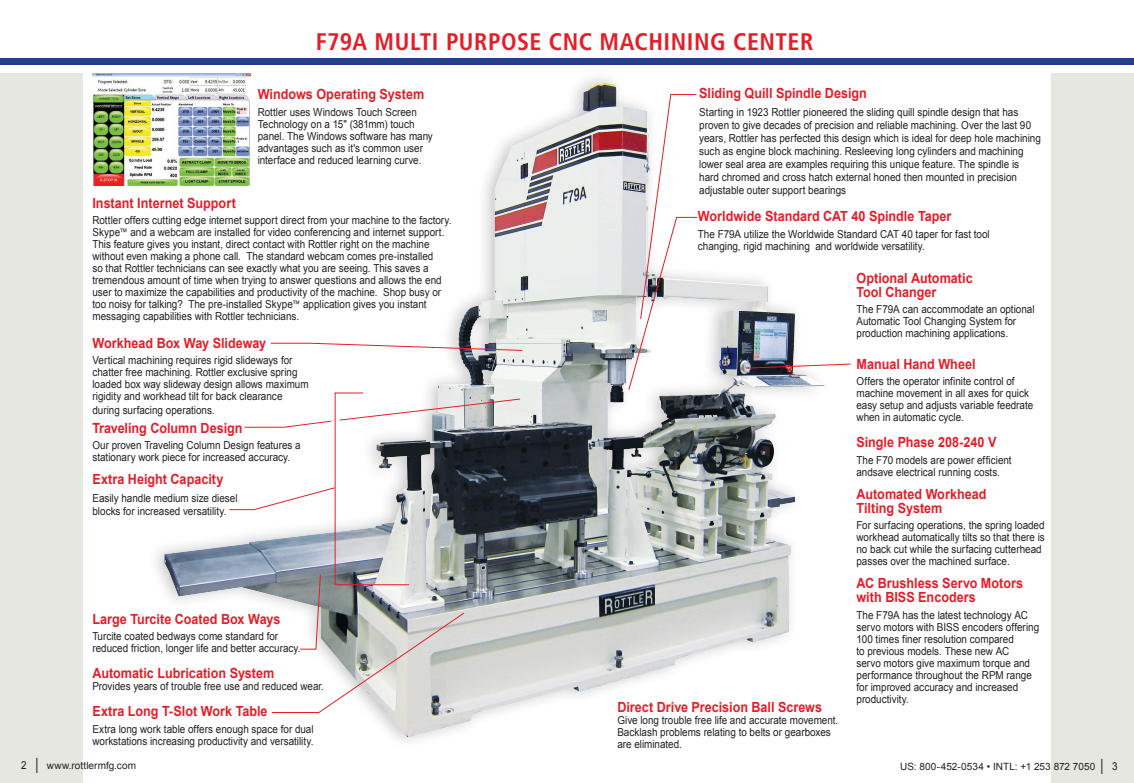
<style>
.page{position:relative;width:1134px;height:783px;background:#fff}
.page>*{position:absolute;margin:0;border:0;box-sizing:border-box;transform-origin:0 0}
.t1{font:700 condensed 24px "Frutiger";letter-spacing:.02em;color:#e41e29}
.t2{font:700 14px/14px "Arial";color:#e41e29;scale:.9 1}
.t3{font:11px/12px "Arial";color:#231f20;scale:.9 1}
.t4{font:10px "Arial";letter-spacing:.01em;color:#231f20}
.s1{font-size:9px}
.s2{font-size:21px}
</style>
<div class="page">
<div style="left:0;top:74px;width:83px;height:709px;background:#e6e7e0"></div>
<div style="left:1051px;top:74px;width:83px;height:709px;background:#e6e7e0"></div>
<img style="left:156px;top:79px;width:695px;height:663px">
<img style="left:92px;top:74px;width:159px;height:112px">
<svg style="left:628px;top:94px;width:70px;height:296px"></svg>
<svg style="left:270px;top:343px;width:253px;height:8px"></svg>
<div style="left:0;top:58px;width:1134px;height:7px;background:#253f8e"></div>
<svg style="left:745px;top:364px;width:106px;height:5px"></svg>
<svg style="left:229px;top:392px;width:291px;height:321px"></svg>
<h1 class="t1" style="left:316px;top:27px;width:499px">F79A MULTI PURPOSE CNC MACHINING CENTER</h1>
<p class="t2" style="left:699px;top:87px;width:188px">Sliding Quill Spindle Design</p>
<p class="t3" style="left:699px;top:106px;width:381px;line-height:13px">Starting in 1923 Rottler pioneered the sliding quill spindle design that has proven to give decades of precision and reliable machining. Over the last 90 years, Rottler has perfected this design which is ideal for deep hole machining such as engine block machining. Resleeving long cylinders and machining lower seal area are examples requiring this unique feature. The spindle is hard chromed and cross hatch external honed then mounted in precision adjustable outer support bearings</p>
<p class="t2" style="left:258px;top:88px;width:187px">Windows Operating System</p>
<p class="t3" style="left:258px;top:106px;width:196px">Rottler uses Windows Touch Screen Technology on a 15" (381mm) touch panel. The Windows software has many advantages such as it's common user interface and reduced learning curve.</p>
<p class="t2" style="left:92px;top:196px;width:161px">Instant Internet Support</p>
<p class="t3" style="left:92px;top:215px;width:401px">Rottler offers cutting edge internet support direct from your machine to the factory.<br>Skype<span class="s1">™</span> and a webcam are installed for video conferencing and internet support.<br>This feature gives you instant, direct contact with Rottler right on the machine without even making a phone call. The standard webcam comes pre-installed<br>so that Rottler technicians can see exactly what you are seeing. This saves a tremendous amount of time when trying to answer questions and allows the end user to maximize the capabilities and productivity of the machine. Shop busy or too noisy for talking? The pre-installed Skype<span class="s1">™</span> application gives you instant messaging capabilities with Rottler technicians.</p>
<p class="t2" style="left:92px;top:336px;width:195px">Workhead Box Way Slideway</p>
<p class="t3" style="left:92px;top:355px;width:242px">Vertical machining requires rigid slideways for chatter free machining. Rottler exclusive spring loaded box way slideway design allows maximum rigidity and workhead tilt for back clearance</p>
<p class="t3" style="left:92px;top:405px;width:137px">during surfacing operations.</p>
<p class="t2" style="left:92px;top:421px;width:168px">Traveling Column Design</p>
<p class="t3" style="left:92px;top:440px;width:233px">Our proven Traveling Column Design features a stationary work piece for increased accuracy.</p>
<p class="t2" style="left:92px;top:473px;width:147px">Extra Height Capacity</p>
<p class="t3" style="left:92px;top:492px;width:163px;line-height:13px">Easily handle medium size diesel blocks for increased versatility.</p>
<p class="t2" style="left:698px;top:210px;width:283px">Worldwide Standard CAT 40 Spindle Taper</p>
<p class="t3" style="left:698px;top:228px;width:326px">The F79A utilize the Worldwide Standard CAT 40 taper for fast tool changing, rigid machining and worldwide versatility.</p>
<p class="t2" style="left:856px;top:271px;width:131px">Optional Automatic<br>Tool Changer</p>
<p class="t3" style="left:856px;top:303px;width:199px">The F79A can accommodate an optional<br>Automatic Tool Changing System for production machining applications.</p>
<p class="t2" style="left:856px;top:357px;width:134px">Manual Hand Wheel</p>
<p class="t3" style="left:856px;top:375px;width:198px">Offers the operator infinite control of machine movement in all axes for quick easy setup and adjusts variable feedrate when in automatic cycle.</p>
<p class="t2" style="left:856px;top:436px;width:157px">Single Phase 208-240 V</p>
<p class="t3" style="left:856px;top:454px;width:174px">The F70 models are power efficient andsave electrical running costs.</p>
<p class="t2" style="left:856px;top:487px;width:146px">Automated Workhead<br>Tilting System</p>
<p class="t3" style="left:856px;top:519px;width:211px">For surfacing operations, the spring loaded workhead automatically tilts so that there is no back cut while the surfacing cutterhead passes over the machined surface.</p>
<p class="t2" style="left:856px;top:577px;width:187px">AC Brushless Servo Motors with BISS Encoders</p>
<p class="t3" style="left:856px;top:609px;width:205px">The F79A has the latest technology AC servo motors with BISS encoders offering 100 times finer resolution compared<br>to previous models. These new AC<br>servo motors give maximum torque and performance throughout the RPM range for improved accuracy and increased productivity.</p>
<p class="t2" style="left:92px;top:612px;width:210px">Large Turcite Coated Box Ways</p>
<p class="t3" style="left:92px;top:631px;width:233px">Turcite coated bedways come standard for reduced friction, longer life and better accuracy.</p>
<p class="t2" style="left:92px;top:667px;width:204px">Automatic Lubrication System</p>
<p class="t3" style="left:92px;top:681px;width:259px">Provides years of trouble free use and reduced wear.</p>
<p class="t2" style="left:92px;top:705px;width:196px">Extra Long T-Slot Work Table</p>
<p class="t3" style="left:92px;top:723px;width:247px">Extra long work table offers enough space for dual workstations increasing productivity and versatility.</p>
<p class="t2" style="left:617px;top:701px;width:229px">Direct Drive Precision Ball Screws</p>
<p class="t3" style="left:617px;top:714px;width:247px">Give long trouble free life and accurate movement.<br>Backlash problems relating to belts or gearboxes are eliminated.</p>
<p class="t4" style="left:36px;top:759px;width:102px"><span class="s2">l</span> www.rottlermfg.com</p>
<p class="t4" style="left:900px;top:760px;width:205px">US: 800-452-0534 • INTL: +1 253 872 7050 <span class="s2">l</span></p>
<p class="t3" style="left:21px;top:759px;width:8px">2</p>
<p class="t3" style="left:1112px;top:760px;width:8px">3</p>
</div>
